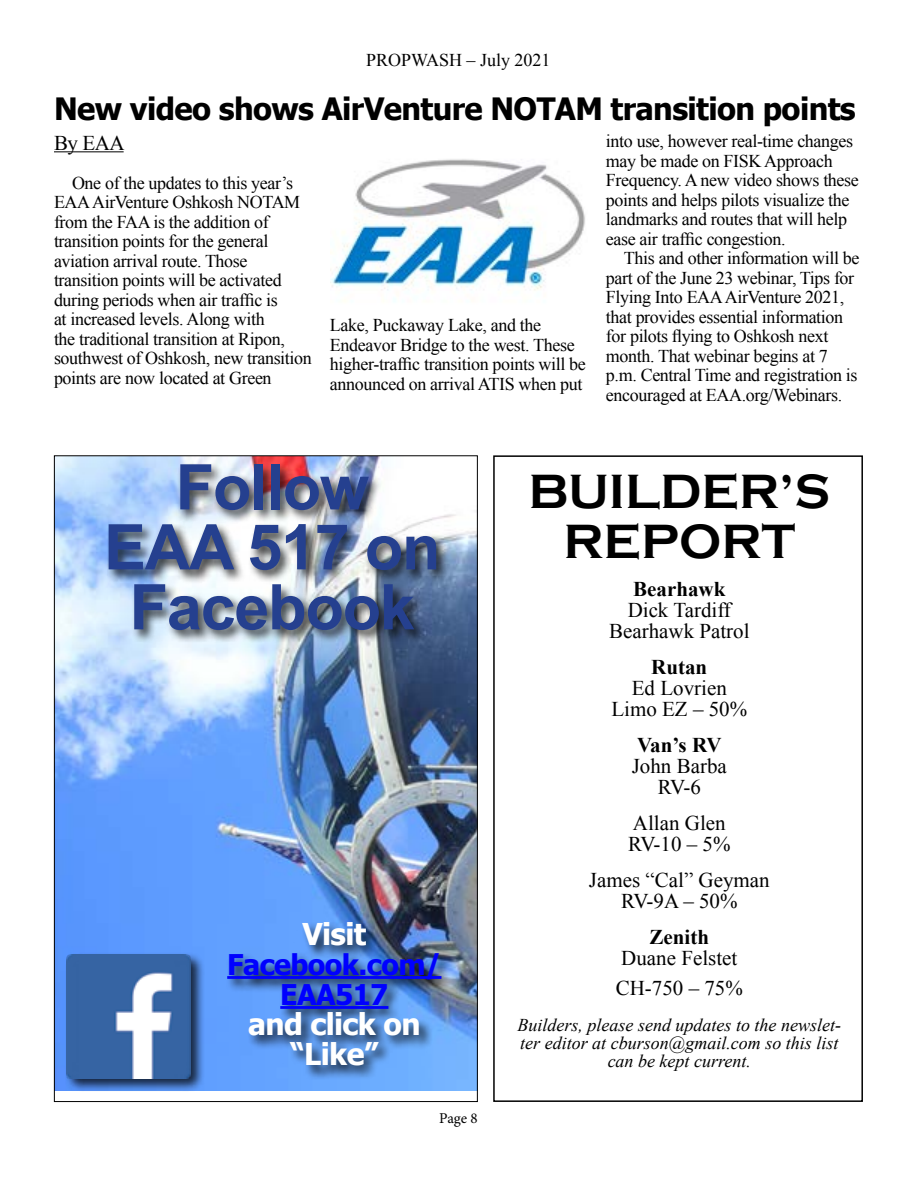
<style>
.page{position:relative;width:918px;height:1188px;background:#fff}
.page>*{position:absolute;margin:0;border:0;box-sizing:border-box;transform-origin:0 0}
.t1{font:700 63px/60px "Arial";letter-spacing:-.02em;color:#25408f;text-align:center}
.t2{font:700 49.5px/49.5px "Copperplate Gothic";color:#000;text-align:center}
.t3{font:700 30.75px "Tahoma";letter-spacing:-.02em;color:#000}
.t4{font:700 30px/30px "Tahoma";letter-spacing:-.02em;color:#fff;text-align:center}
.t5{font:700 28.5px/30px "Tahoma";letter-spacing:-.02em;color:#00f;text-align:center}
.t6{font:21px/21px "Times New Roman";color:#000;text-align:center}
.t7{font:700 21px "Times New Roman";color:#000}
.t8{font:18px/19.5px "Times New Roman";letter-spacing:-.02em;color:#000}
.t9{font:italic 18px/18px "Times New Roman";color:#000;text-align:center}
.t10{font:18px "Times New Roman";color:#000}
.t11{font:15px "Minion Pro";color:#000}
</style>
<div class="page">
<img style="left:56px;top:457px;width:420px;height:634px">
<div style="left:65px;top:952px;width:140px;height:140px;background:#000;opacity:.75"></div>
<img style="left:66px;top:954px;width:124px;height:124px">
<div style="left:226px;top:922px;width:230px;height:158px;background:#000;opacity:.75"></div>
<hr style="left:227px;top:976px;width:214px;height:3px;background:#00f">
<hr style="left:280px;top:1006px;width:108px;height:3px;background:#00f">
<div style="left:107px;top:463px;width:342px;height:180px;background:#000;opacity:.75"></div>
<div style="left:493px;top:455px;width:370px;height:647px;border:2px solid #000"></div>
<hr style="left:54px;top:151px;width:70px;height:1px;background:#000">
<img style="left:330px;top:159px;width:255px;height:143px">
<p class="t10" style="left:366px;top:48px;width:186px">PROPWASH – July 2021</p>
<h3 class="t3" style="left:54px;top:87px;width:803px">New video shows AirVenture NOTAM transition points</h3>
<p class="t6" style="left:54px;top:132px;width:72px">By EAA</p>
<p class="t8" style="left:54px;top:173px;width:259px;text-indent:18px">One of the updates to this year’s EAA AirVenture Oshkosh NOTAM from the FAA is the addition of transition points for the general aviation arrival route. Those transition points will be activated during periods when air traffic is<br>at increased levels. Along with<br>the traditional transition at Ripon, southwest of Oshkosh, new transition points are now located at Green</p>
<p class="t8" style="left:330px;top:315px;width:257px">Lake, Puckaway Lake, and the Endeavor Bridge to the west. These higher-traffic transition points will be announced on arrival ATIS when put</p>
<p class="t8" style="left:606px;top:131px;width:254px">into use, however real-time changes may be made on FISK Approach Frequency. A new video shows these points and helps pilots visualize the landmarks and routes that will help ease air traffic congestion.</p>
<p class="t8" style="left:606px;top:248px;width:255px;text-indent:18px">This and other information will be part of the June 23 webinar, Tips for Flying Into EAA AirVenture 2021, that provides essential information for pilots flying to Oshkosh next month. That webinar begins at 7 p.m. Central Time and registration is encouraged at EAA.org/Webinars.</p>
<h1 class="t1" style="left:104px;top:458px;width:338px">Follow<br>EAA 517 on<br>Facebook</h1>
<h2 class="t2" style="left:529px;top:468px;width:303px">BUILDER’S<br>REPORT</h2>
<p class="t7" style="left:633px;top:575px;width:94px">Bearhawk</p>
<p class="t6" style="left:609px;top:599px;width:142px">Dick Tardiff<br>Bearhawk Patrol</p>
<p class="t7" style="left:651px;top:653px;width:58px">Rutan</p>
<p class="t6" style="left:611px;top:677px;width:137px">Ed Lovrien<br>Limo EZ – 50%</p>
<p class="t7" style="left:637px;top:731px;width:86px">Van’s RV</p>
<p class="t6" style="left:632px;top:755px;width:97px">John Barba<br>RV-6</p>
<p class="t6" style="left:628px;top:812px;width:104px;text-align:left">Allan Glen<br>RV-10 – 5%</p>
<p class="t6" style="left:589px;top:869px;width:182px">James “Cal” Geyman<br>RV-9A – 50%</p>
<p class="t7" style="left:650px;top:923px;width:61px">Zenith</p>
<p class="t6" style="left:616px;top:943px;width:129px;line-height:30px;text-align:left">Duane Felstet<br>CH-750 – 75%</p>
<p class="t9" style="left:518px;top:1016px;width:325px">Builders, please send updates to the newslet&shy;ter editor at cburson@gmail.com so this list can be kept current.</p>
<h3 class="t4" style="left:302px;top:921px;width:65px">Visit</h3>
<h3 class="t5" style="left:227px;top:951px;width:216px">Facebook.com/<br>EAA517</h3>
<h3 class="t4" style="left:248px;top:1011px;width:174px">and click on “Like”</h3>
<p class="t11" style="left:439px;top:1108px;width:40px">Page 8</p>
</div>
